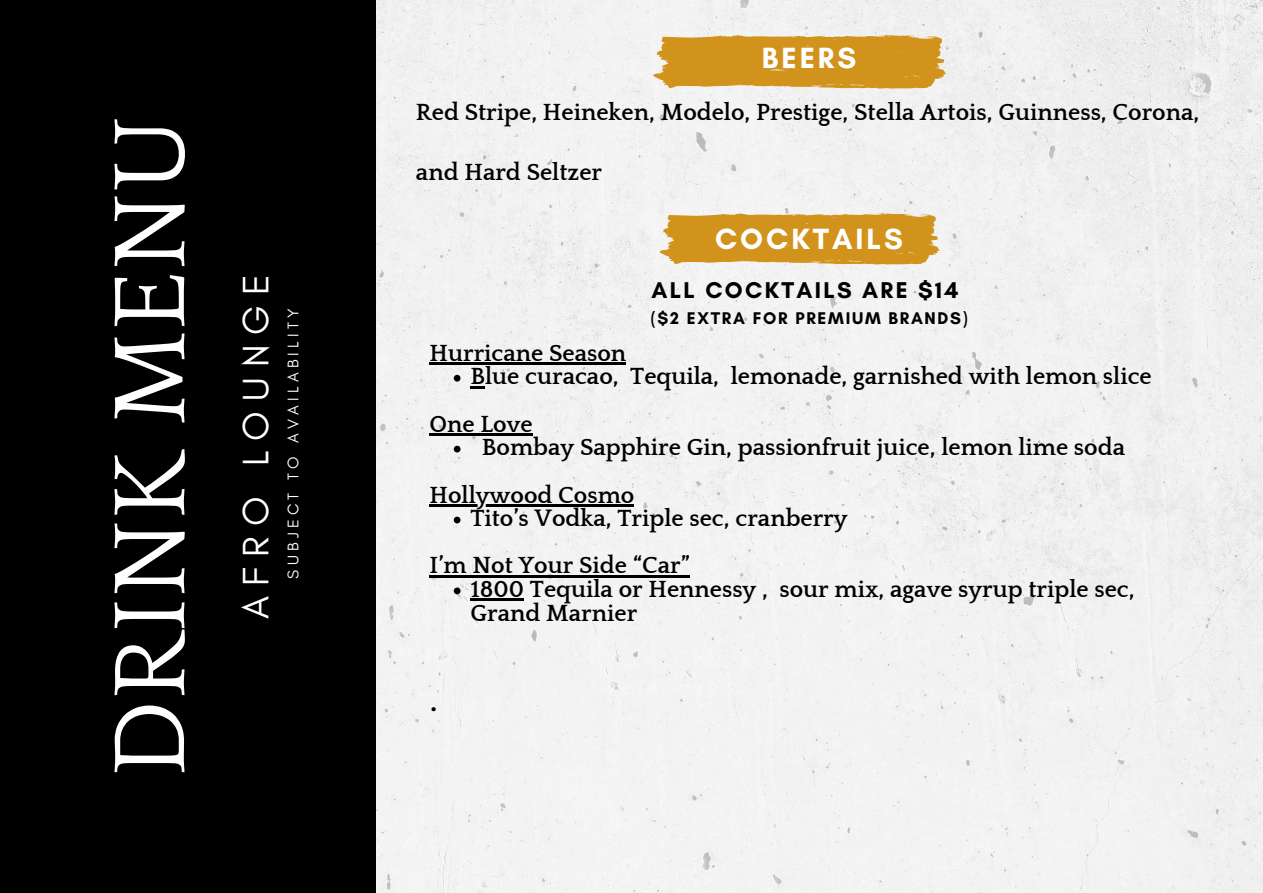
<style>
.page{position:relative;width:1263px;height:893px;background:#fff}
.page>*{position:absolute;margin:0;border:0;box-sizing:border-box;transform-origin:0 0}
.t1{font:105px "Quattrocento";color:#fff}
.t2{font:37.5px "Glacial Indifference";letter-spacing:.27em;color:#fff}
.t3{font:700 29.85px "Glacial Indifference";letter-spacing:.1em;color:#fff}
.t4{font:700 24px/23.6px "Quattrocento";color:#000}
.t5{font:700 23.25px "Glacial Indifference";letter-spacing:.1em;color:#000}
.t6{font:700 17.25px "Glacial Indifference";letter-spacing:.1em;color:#000}
.t7{font:15.75px "Glacial Indifference";letter-spacing:.27em;color:#fff}
</style>
<div class="page">
<div style="left:375px;top:0;width:888px;height:893px;background:#f2f2f2"></div>
<div style="left:0;top:0;width:375px;height:893px;background:#000"></div>
<svg style="left:653px;top:35px;width:293px;height:54px;background:#d49e34"></svg>
<svg style="left:659px;top:213px;width:280px;height:52px;background:#d59e35"></svg>
<hr style="left:430px;top:362px;width:196px;height:3px;background:#000">
<svg style="left:454px;top:375px;width:6px;height:6px"></svg>
<svg style="left:470px;top:386px;width:15px;height:2px"></svg>
<hr style="left:430px;top:433px;width:102px;height:2px;background:#000">
<svg style="left:454px;top:446px;width:6px;height:6px"></svg>
<hr style="left:430px;top:504px;width:204px;height:2px;background:#000">
<svg style="left:454px;top:516px;width:6px;height:7px"></svg>
<hr style="left:430px;top:575px;width:260px;height:2px;background:#000">
<svg style="left:454px;top:587px;width:6px;height:7px"></svg>
<hr style="left:470px;top:599px;width:54px;height:2px;background:#000">
<h1 class="t1" style="left:95px;top:777px;width:662px;rotate:-90deg">DRINK MENU</h1>
<h2 class="t2" style="left:233px;top:619px;width:347px;rotate:-90deg">AFRO LOUNGE</h2>
<p class="t7" style="left:283px;top:578px;width:271px;rotate:-90deg">SUBJECT TO AVAILABILITY</p>
<p class="t3" style="left:762px;top:39px;width:96px">BEERS</p>
<p class="t4" style="left:416px;top:101px;width:785px">Red Stripe, Heineken, Modelo, Prestige, Stella Artois, Guinness, Corona,</p>
<p class="t4" style="left:416px;top:161px;width:188px">and Hard Seltzer</p>
<p class="t3" style="left:715px;top:220px;width:189px">COCKTAILS</p>
<p class="t5" style="left:651px;top:276px;width:308px">ALL COCKTAILS ARE $14</p>
<p class="t6" style="left:651px;top:308px;width:318px">($2 EXTRA FOR PREMIUM BRANDS)</p>
<p class="t4" style="left:470px;top:342px;width:683px;text-indent:-41px">Hurricane Season<br>Blue curacao, Tequila, lemonade, garnished with lemon slice</p>
<p class="t4" style="left:482px;top:413px;width:645px;text-indent:-52px">One Love<br>Bombay Sapphire Gin, passionfruit juice, lemon lime soda</p>
<p class="t4" style="left:470px;top:484px;width:379px;text-indent:-41px">Hollywood Cosmo<br>Tito’s Vodka, Triple sec, cranberry</p>
<p class="t4" style="left:470px;top:554px;width:666px;text-indent:-41px">I’m Not Your Side “Car”<br>1800 Tequila or Hennessy , sour mix, agave syrup triple sec,<br>Grand Marnier</p>
<p class="t4" style="left:430px;top:696px;width:10px">•</p>
</div>
